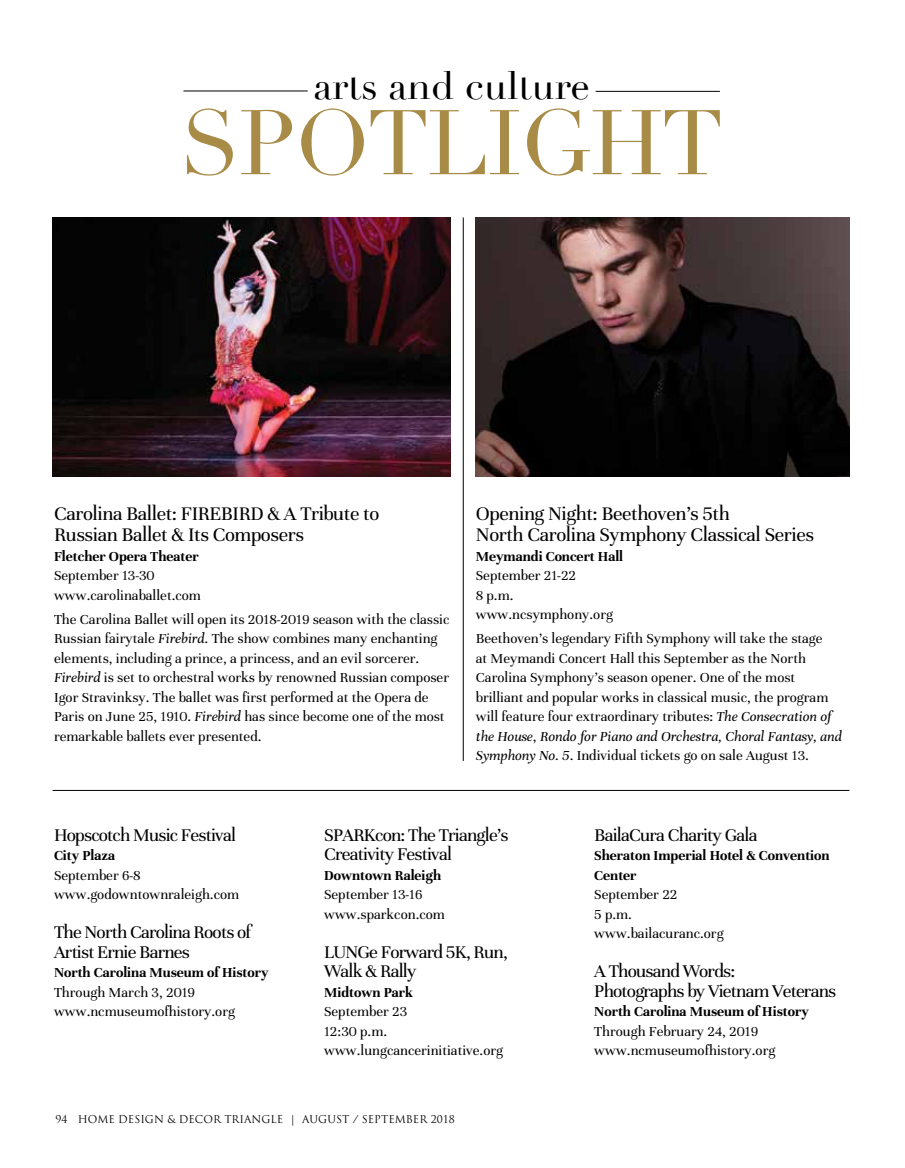
<style>
.page{position:relative;width:905px;height:1168px;background:#fff}
.page>*{position:absolute;margin:0;border:0;box-sizing:border-box;transform-origin:0 0}
.t1{font:90px "Didot";letter-spacing:-.02em;color:#a88b47}
.t2{font:39px "Didot";color:#000}
.t3{font:21px/21px "Unna";letter-spacing:-.02em;color:#000}
.t4{font:19.5px/19.5px "Unna";letter-spacing:-.04em;color:#000}
.t5{font:15px/19.5px "Unna";color:#000}
.t6{font:700 15px/19.5px "Unna";color:#000}
.t7{font:10.5px "Trajan Pro";color:#000}
.s1{font-style:italic}
</style>
<div class="page">
<hr style="left:183px;top:91px;width:125px;height:1px;background:#000">
<hr style="left:595px;top:91px;width:124px;height:1px;background:#000">
<hr style="left:52px;top:790px;width:797px;height:1px;background:#000">
<hr style="left:463px;top:217px;width:1px;height:544px;background:#000">
<img style="left:52px;top:217px;width:399px;height:259px">
<img style="left:476px;top:217px;width:373px;height:259px">
<h2 class="t2" style="left:313px;top:62px;width:278px">arts and culture</h2>
<h1 class="t1" style="left:180px;top:89px;width:544px">spotlight</h1>
<h3 class="t3" style="left:54px;top:503px;width:327px">Carolina Ballet: FIREBIRD &amp; A Tribute to<br>Russian Ballet &amp; Its Composers</h3>
<p class="t6" style="left:54px;top:546px;width:146px">Fletcher Opera Theater</p>
<p class="t5" style="left:54px;top:566px;width:148px">September 13-30 www.carolinaballet.com</p>
<p class="t5" style="left:54px;top:610px;width:397px">The Carolina Ballet will open its 2018-2019 season with the classic Russian fairytale <span class="s1">Firebird</span>. The show combines many enchanting elements, including a prince, a princess, and an evil sorcerer.<br><span class="s1">Firebird</span> is set to orchestral works by renowned Russian composer Igor Stravinksy. The ballet was first performed at the Opera de Paris on June 25, 1910. <span class="s1">Firebird</span> has since become one of the most remarkable ballets ever presented.</p>
<h3 class="t3" style="left:476px;top:503px;width:339px">Opening Night: Beethoven’s 5th<br>North Carolina Symphony Classical Series</h3>
<p class="t6" style="left:476px;top:546px;width:149px">Meymandi Concert Hall</p>
<p class="t5" style="left:476px;top:566px;width:139px">September 21-22<br>8 p.m. www.ncsymphony.org</p>
<p class="t5" style="left:476px;top:629px;width:367px">Beethoven’s legendary Fifth Symphony will take the stage<br>at Meymandi Concert Hall this September as the North Carolina Symphony’s season opener. One of the most brilliant and popular works in classical music, the program will feature four extraordinary tributes: <span class="s1">The Consecration of the House</span>, <span class="s1">Rondo for Piano and Orchestra, Choral Fantasy, and Symphony No. 5</span>. Individual tickets go on sale August 13.</p>
<h3 class="t4" style="left:54px;top:825px;width:183px">Hopscotch Music Festival</h3>
<p class="t6" style="left:54px;top:846px;width:63px">City Plaza</p>
<p class="t5" style="left:54px;top:865px;width:187px">September 6-8 www.godowntownraleigh.com</p>
<h3 class="t4" style="left:54px;top:923px;width:199px">The North Carolina Roots of<br>Artist Ernie Barnes</h3>
<p class="t6" style="left:54px;top:963px;width:216px">North Carolina Museum of History</p>
<p class="t5" style="left:54px;top:982px;width:182px">Through March 3, 2019 www.ncmuseumofhistory.org</p>
<h3 class="t4" style="left:324px;top:825px;width:186px">SPARKcon: The Triangle’s<br>Creativity Festival</h3>
<p class="t6" style="left:324px;top:865px;width:119px">Downtown Raleigh</p>
<p class="t5" style="left:324px;top:885px;width:122px">September 13-16 www.sparkcon.com</p>
<h3 class="t4" style="left:324px;top:942px;width:185px">LUNGe Forward 5K, Run,<br>Walk &amp; Rally</h3>
<p class="t6" style="left:324px;top:982px;width:90px">Midtown Park</p>
<p class="t5" style="left:324px;top:1002px;width:180px">September 23<br>12:30 p.m. www.lungcancerinitiative.org</p>
<p class="t7" style="left:56px;top:1113px;width:400px">94 HOME DESIGN &amp; DECOR TRIANGLE | AUGUST / S EPTEMBER 2018</p>
<h3 class="t4" style="left:594px;top:825px;width:165px">BailaCura Charity Gala</h3>
<p class="t6" style="left:594px;top:846px;width:237px">Sheraton Imperial Hotel &amp; Convention<br>Center</p>
<p class="t5" style="left:594px;top:885px;width:131px">September 22<br>5 p.m. www.bailacuranc.org</p>
<h3 class="t4" style="left:594px;top:962px;width:243px">A Thousand Words:<br>Photographs by Vietnam Veterans</h3>
<p class="t6" style="left:594px;top:1002px;width:216px">North Carolina Museum of History</p>
<p class="t5" style="left:594px;top:1021px;width:182px">Through February 24, 2019 www.ncmuseumofhistory.org</p>
</div>
